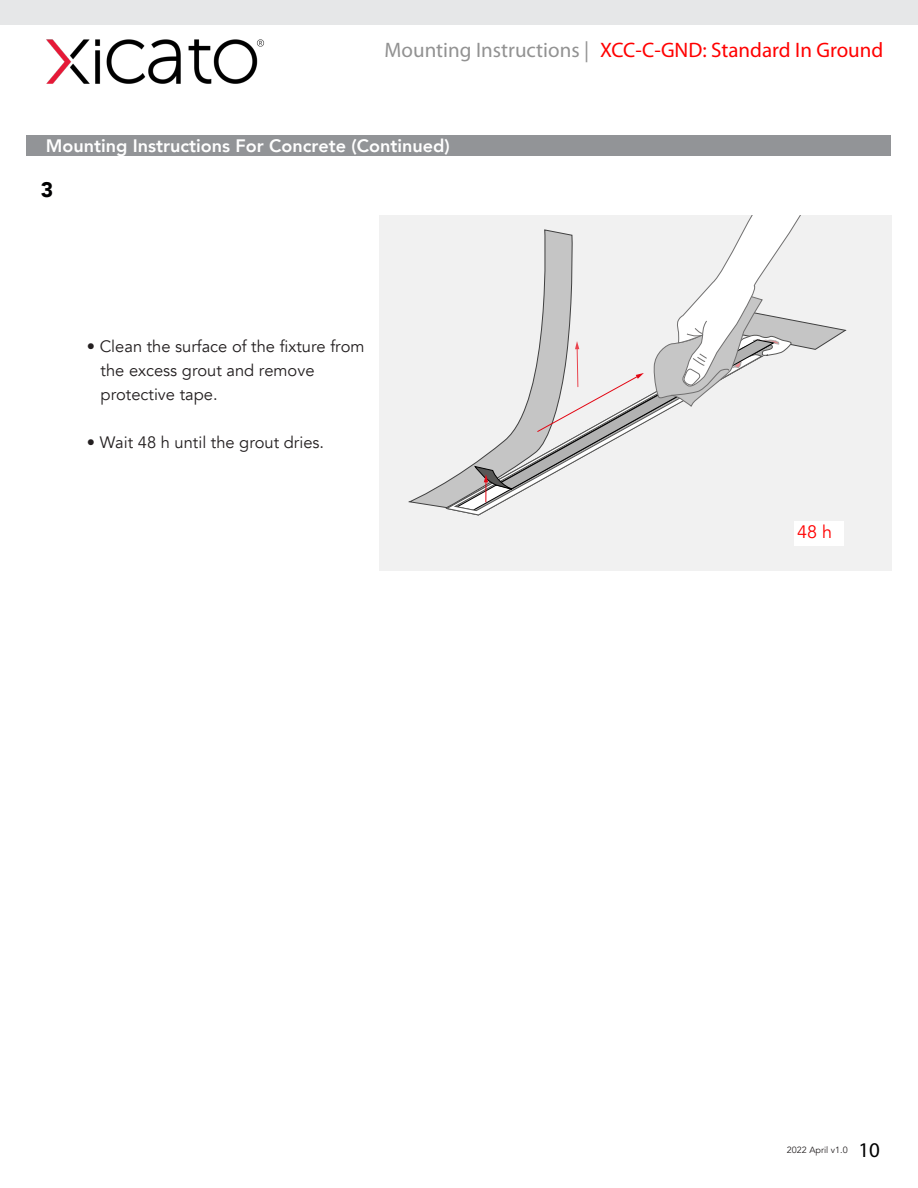
<style>
.page{position:relative;width:918px;height:1188px;background:#fff}
.page>*{position:absolute;margin:0;border:0;box-sizing:border-box;transform-origin:0 0}
.t1{font:21px "Myriad Pro";color:#f00}
.t2{font:21px "Myriad Pro";color:#000}
.t3{font:900 21px "Avenir";color:#000001}
.t4{font:800 18px "Avenir";color:#fff}
.t5{font:18px "Avenir";color:#f00}
.t6{font:16.5px/24px "Avenir";color:#231f20}
.t7{font:9px "Avenir";color:#231f20}
.s1{color:#929292}
</style>
<div class="page">
<img style="left:46px;top:39px;width:218px;height:45px">
<div style="left:27px;top:135px;width:864px;height:21px;background:#929497"></div>
<div style="left:379px;top:215px;width:512px;height:356px;background:#f1f1f1"></div>
<div style="left:409px;top:230px;width:36px;height:278px;background:#f1f1f1"></div>
<svg style="left:445px;top:215px;width:402px;height:301px"></svg>
<div style="left:794px;top:521px;width:50px;height:25px;background:#fff"></div>
<div style="left:0;top:0;width:918px;height:24px;background:#e6e7e8"></div>
<p class="t1" style="left:385px;top:37px;width:500px"><span class="s1">Mounting Instructions |</span> XCC-C-GND: Standard In Ground</p>
<p class="t4" style="left:46px;top:132px;width:405px">Mounting Instructions For Concrete (Continued)</p>
<p class="t3" style="left:41px;top:172px;width:14px">3</p>
<p class="t6" style="left:101px;top:334px;width:265px;text-indent:-14px">• Clean the surface of the fixture from the excess grout and remove protective tape.</p>
<p class="t6" style="left:87px;top:430px;width:239px">• Wait 48 h until the grout dries.</p>
<p class="t5" style="left:797px;top:521px;width:37px">48 h</p>
<p class="t7" style="left:787px;top:1145px;width:62px">2022 April v1.0</p>
<p class="t2" style="left:858px;top:1137px;width:23px">10</p>
</div>
